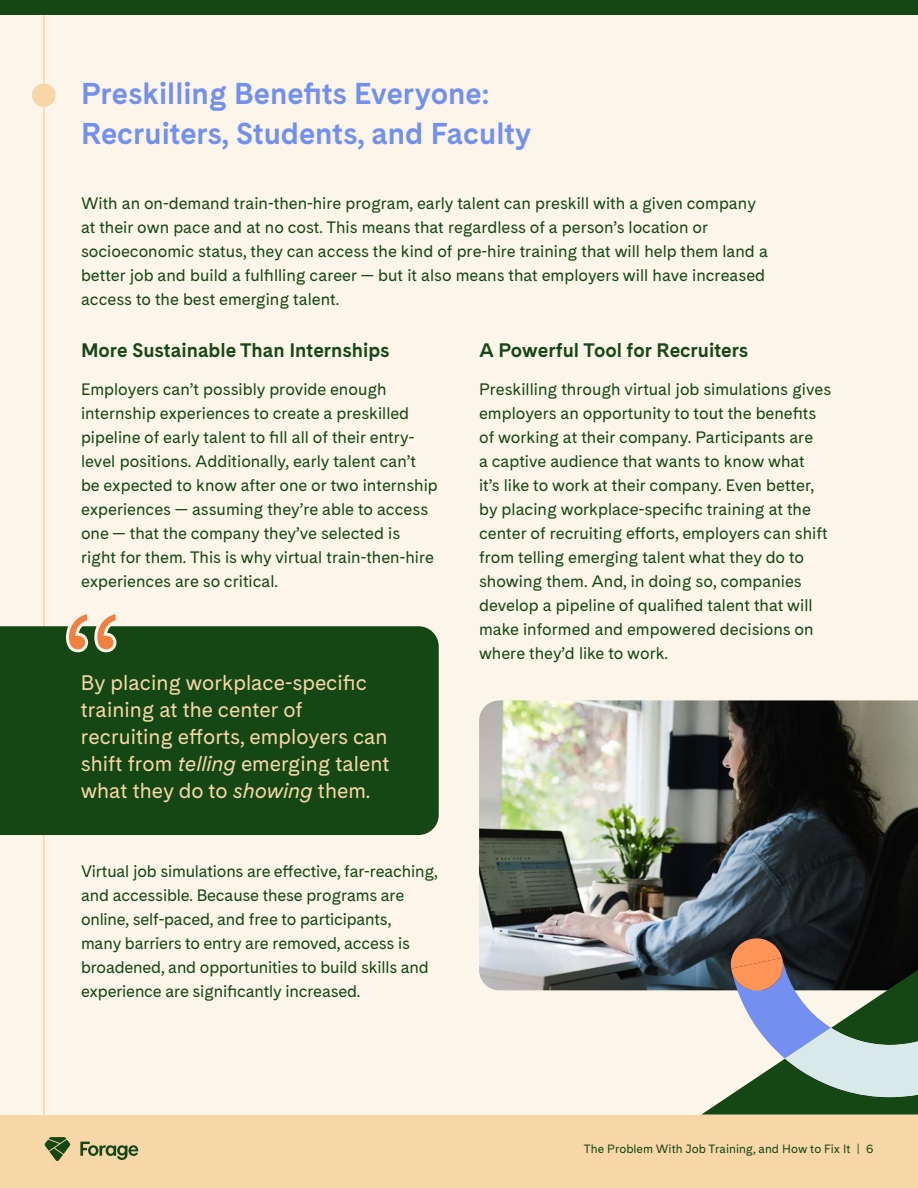
<style>
.page{position:relative;width:918px;height:1188px;background:#fff}
.page>*{position:absolute;margin:0;border:0;box-sizing:border-box;transform-origin:0 0}
.t1{font:700 30px/40.5px "Cadiz";color:#7290f0}
.t2{font:21px/27px "Cadiz";color:#f7d7a7}
.t3{font:700 19.5px "Cadiz";color:#144714}
.t4{font:16.5px/24px "Cadiz";color:#144714}
.t5{font:12px "Cadiz";color:#144714}
.s1{font-style:italic}
</style>
<div class="page">
<div style="left:0;top:1113px;width:918px;height:75px;background:#f7d7a7"></div>
<svg style="left:80px;top:1142px;width:59px;height:18px"></svg>
<svg style="left:45px;top:1137px;width:25px;height:24px"></svg>
<div style="left:0;top:0;width:918px;height:1115px;background:#fcf5ea"></div>
<div style="left:32px;top:83px;width:24px;height:24px;background:#f7d7a7;border-radius:50%"></div>
<hr style="left:43px;top:15px;width:2px;height:1107px;background:#f7d7a7">
<div style="left:0;top:0;width:918px;height:14px;background:#144714"></div>
<div style="left:0;top:626px;width:439px;height:209px;background:#144714"></div>
<svg style="left:64px;top:614px;width:57px;height:40px"></svg>
<img style="left:479px;top:700px;width:439px;height:290px">
<svg style="left:701px;top:938px;width:217px;height:177px"></svg>
<h1 class="t1" style="left:81px;top:72px;width:451px">Preskilling Benefits Everyone:<br>Recruiters, Students, and Faculty</h1>
<p class="t4" style="left:81px;top:191px;width:689px">With an on-demand train-then-hire program, early talent can preskill with a given company at their own pace and at no cost. This means that regardless of a person’s location or socioeconomic status, they can access the kind of pre-hire training that will help them land a better job and build a fulfilling career — but it also means that employers will have increased access to the best emerging talent.</p>
<p class="t3" style="left:81px;top:336px;width:310px">More Sustainable Than Internships</p>
<p class="t4" style="left:81px;top:377px;width:358px">Employers can’t possibly provide enough internship experiences to create a preskilled pipeline of early talent to fill all of their entry&shy;level positions. Additionally, early talent can’t be expected to know after one or two internship experiences — assuming they’re able to access one — that the company they’ve selected is right for them. This is why virtual train-then-hire experiences are so critical.</p>
<p class="t3" style="left:479px;top:336px;width:271px">A Powerful Tool for Recruiters</p>
<p class="t4" style="left:479px;top:377px;width:354px">Preskilling through virtual job simulations gives employers an opportunity to tout the benefits of working at their company. Participants are<br>a captive audience that wants to know what<br>it’s like to work at their company. Even better, by placing workplace-specific training at the center of recruiting efforts, employers can shift from telling emerging talent what they do to showing them. And, in doing so, companies develop a pipeline of qualified talent that will make informed and empowered decisions on where they’d like to work.</p>
<p class="t2" style="left:81px;top:668px;width:310px">By placing workplace-specific training at the center of recruiting efforts, employers can shift from <span class="s1">telling</span> emerging talent what they do to <span class="s1">showing</span> them.</p>
<p class="t4" style="left:81px;top:859px;width:358px">Virtual job simulations are effective, far-reaching, and accessible. Because these programs are online, self-paced, and free to participants,<br>many barriers to entry are removed, access is broadened, and opportunities to build skills and experience are significantly increased.</p>
<p class="t5" style="left:584px;top:1141px;width:291px">The Problem With Job Training, and How to Fix It | 6</p>
</div>
